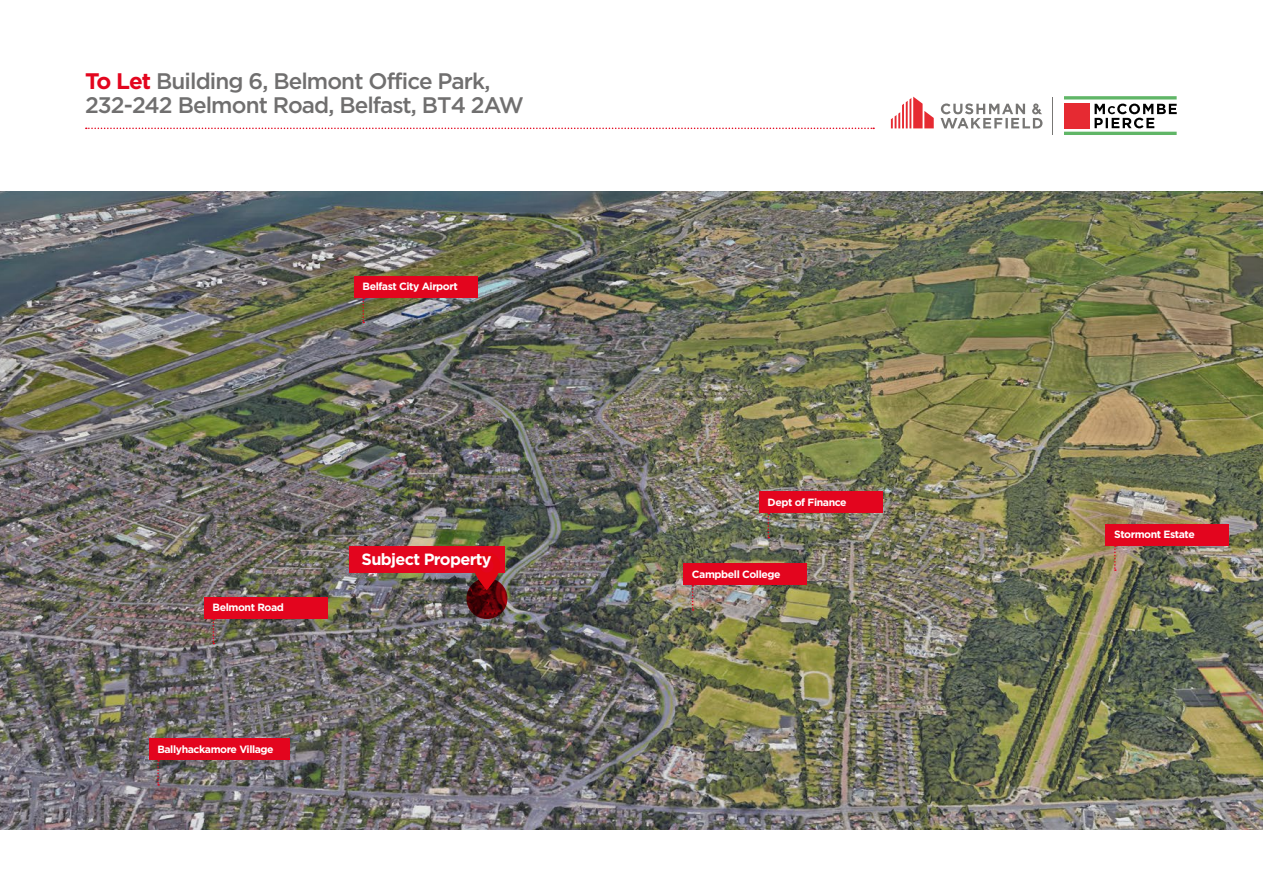
<style>
.page{position:relative;width:1263px;height:893px;background:#fff}
.page>*{position:absolute;margin:0;border:0;box-sizing:border-box;transform-origin:0 0}
.t1{font:500 22.5px/24px "Gotham HTF";letter-spacing:-.04em;color:#706f6f}
.t2{font:700 16.35px "Gotham";letter-spacing:-.04em;color:#fff}
.t3{font:700 10.5px "Gotham";letter-spacing:-.04em;color:#fff}
.s1{font-family:"Gotham";font-weight:700;color:#e3051e}
</style>
<div class="page">
<img style="left:0;top:191px;width:1263px;height:638px">
<hr style="left:1064px;top:96px;width:113px;height:3px;background:#60b667">
<hr style="left:1064px;top:132px;width:113px;height:3px;background:#60b667">
<svg style="left:1094px;top:104px;width:83px;height:24px"></svg>
<div style="left:1064px;top:103px;width:25px;height:25px;background:#e62a32"></div>
<hr style="left:1053px;top:97px;width:1px;height:37px;background:#777674">
<svg style="left:940px;top:103px;width:102px;height:25px"></svg>
<svg style="left:891px;top:97px;width:43px;height:31px"></svg>
<svg style="left:86px;top:128px;width:788px;height:1px"></svg>
<div style="left:354px;top:276px;width:123px;height:22px;background:#e3051e"></div>
<svg style="left:362px;top:298px;width:2px;height:25px"></svg>
<div style="left:1106px;top:524px;width:123px;height:21px;background:#e3051e"></div>
<svg style="left:1114px;top:545px;width:2px;height:26px"></svg>
<div style="left:683px;top:564px;width:124px;height:21px;background:#e3051e"></div>
<svg style="left:692px;top:585px;width:2px;height:26px"></svg>
<div style="left:759px;top:492px;width:123px;height:21px;background:#e3051e"></div>
<svg style="left:767px;top:513px;width:2px;height:25px"></svg>
<div style="left:204px;top:597px;width:123px;height:22px;background:#e3051e"></div>
<svg style="left:213px;top:619px;width:1px;height:25px"></svg>
<div style="left:149px;top:739px;width:140px;height:21px;background:#e3051e"></div>
<svg style="left:157px;top:760px;width:2px;height:26px"></svg>
<div style="left:349px;top:546px;width:156px;height:27px;background:#e3051e"></div>
<svg style="left:466px;top:578px;width:41px;height:41px"></svg>
<svg style="left:473px;top:553px;width:27px;height:37px"></svg>
<h1 class="t1" style="left:85px;top:69px;width:440px"><span class="s1">To Let</span> Building 6, Belmont Office Park,<br>232-242 Belmont Road, Belfast, BT4 2AW</h1>
<p class="t3" style="left:362px;top:281px;width:97px">Belfast City Airport</p>
<p class="t3" style="left:213px;top:602px;width:73px">Belmont Road</p>
<p class="t3" style="left:157px;top:743px;width:118px">Ballyhackamore Village</p>
<h2 class="t2" style="left:362px;top:550px;width:132px">Subject Property</h2>
<p class="t3" style="left:767px;top:496px;width:81px">Dept of Finance</p>
<p class="t3" style="left:692px;top:568px;width:90px">Campbell College</p>
<p class="t3" style="left:1114px;top:528px;width:82px">Stormont Estate</p>
</div>
